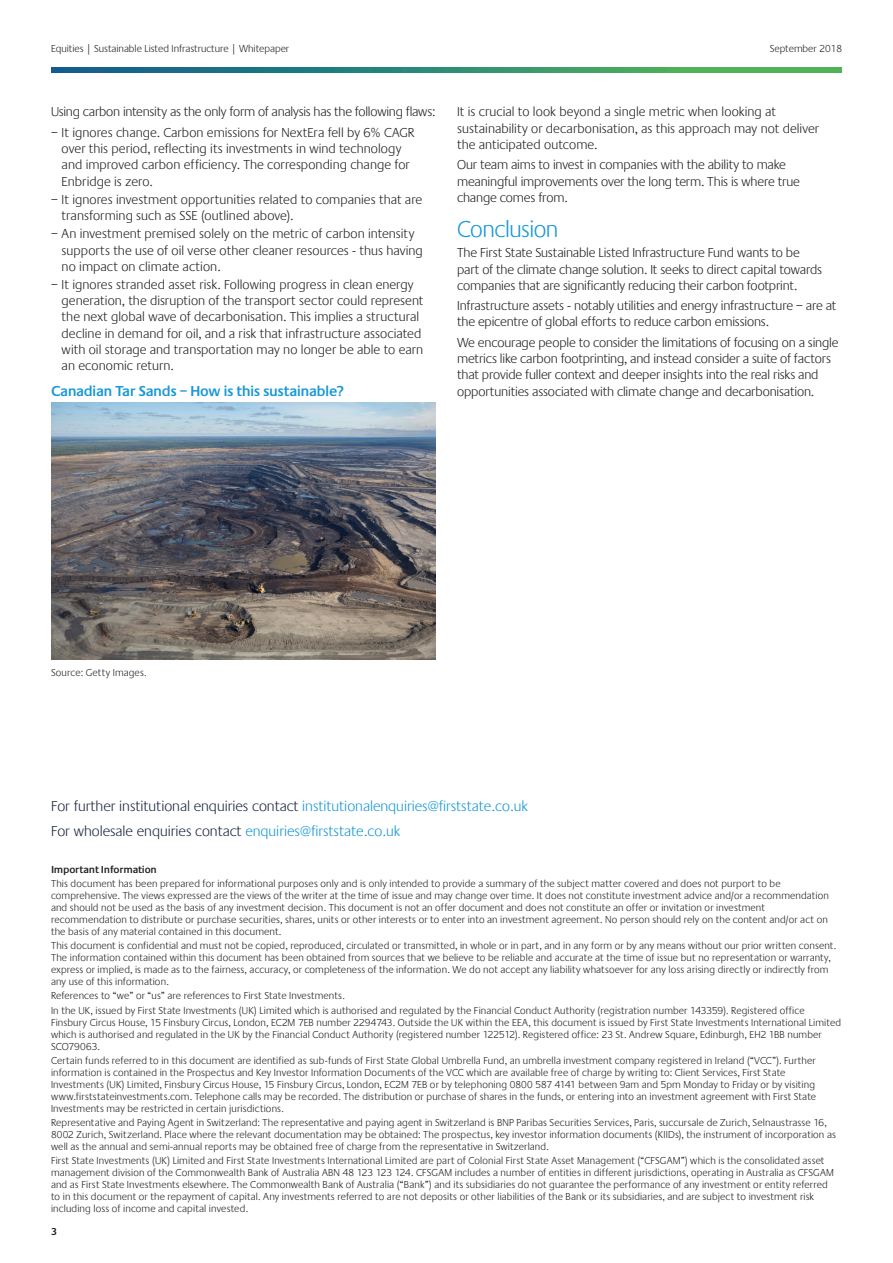
<style>
.page{position:relative;width:893px;height:1263px;background:#fff}
.page>*{position:absolute;margin:0;border:0;box-sizing:border-box;transform-origin:0 0}
.Heading_1{font:300 24px "Praxis EF";letter-spacing:-.015em;color:#1898d6}
.Contact{font:300 15px "Praxis EF";color:#1e2844}
.Chart_Title_No_Rule{font:600 15px "Praxis EF";letter-spacing:-.035em;color:#1898d6}
.Body_Text{font:300 13.5px/16.2px "Praxis EF";color:#231f20}
.Disclaimer_text{font:300 10.5px/12px "Praxis EF";letter-spacing:.015em;color:#231f20}
.Disclaimer_Title{font:600 10.5px "Praxis EF";letter-spacing:-.02em;color:#231f20}
.Source{font:300 10.5px "Praxis EF";letter-spacing:.015em;color:#231f20}
.s1{color:#1898d6}
</style>
<div class="page">
<svg style="left:52px;top:68px;width:789px;height:4px;background:#308d71"></svg>
<img style="left:51px;top:403px;width:385px;height:256px">
<p class="Disclaimer_text" style="left:51px;top:42px;width:240px">Equities | Sustainable Listed Infrastructure | Whitepaper</p>
<p class="Disclaimer_text" style="left:770px;top:42px;width:74px">September 2018</p>
<p class="Body_Text" style="left:51px;top:104px;width:386px">Using carbon intensity as the only form of analysis has the following flaws:</p>
<p class="Body_Text" style="left:62px;top:125px;width:354px;text-indent:-11px">– It ignores change. Carbon emissions for NextEra fell by 6% CAGR over this period, reflecting its investments in wind technology and improved carbon efficiency. The corresponding change for Enbridge is zero.</p>
<p class="Body_Text" style="left:62px;top:192px;width:362px;text-indent:-11px">– It ignores investment opportunities related to companies that are transforming such as SSE (outlined above).</p>
<p class="Body_Text" style="left:62px;top:226px;width:363px;text-indent:-11px">– An investment premised solely on the metric of carbon intensity supports the use of oil verse other cleaner resources - thus having no impact on climate action.</p>
<p class="Body_Text" style="left:62px;top:277px;width:363px;text-indent:-11px">– It ignores stranded asset risk. Following progress in clean energy generation, the disruption of the transport sector could represent the next global wave of decarbonisation. This implies a structural decline in demand for oil, and a risk that infrastructure associated with oil storage and transportation may no longer be able to earn an economic return.</p>
<p class="Chart_Title_No_Rule" style="left:51px;top:382px;width:294px">Canadian Tar Sands – How is this sustainable?</p>
<p class="Body_Text" style="left:457px;top:104px;width:364px">It is crucial to look beyond a single metric when looking at sustainability or decarbonisation, as this approach may not deliver the anticipated outcome.</p>
<p class="Body_Text" style="left:457px;top:157px;width:344px">Our team aims to invest in companies with the ability to make meaningful improvements over the long term. This is where true change comes from.</p>
<p class="Heading_1" style="left:457px;top:216px;width:103px">Conclusion</p>
<p class="Body_Text" style="left:457px;top:245px;width:366px">The First State Sustainable Listed Infrastructure Fund wants to be part of the climate change solution. It seeks to direct capital towards companies that are significantly reducing their carbon footprint.</p>
<p class="Body_Text" style="left:457px;top:298px;width:381px">Infrastructure assets - notably utilities and energy infrastructure – are at the epicentre of global efforts to reduce carbon emissions.</p>
<p class="Body_Text" style="left:457px;top:335px;width:383px">We encourage people to consider the limitations of focusing on a single metrics like carbon footprinting, and instead consider a suite of factors that provide fuller context and deeper insights into the real risks and opportunities associated with climate change and decarbonisation.</p>
<p class="Source" style="left:51px;top:666px;width:97px">Source: Getty Images.</p>
<p class="Contact" style="left:51px;top:798px;width:478px">For further institutional enquiries contact <span class="s1">institutionalenquiries@firststate.co.uk</span></p>
<p class="Contact" style="left:51px;top:823px;width:351px">For wholesale enquiries contact <span class="s1">enquiries@firststate.co.uk</span></p>
<p class="Disclaimer_Title" style="left:51px;top:864px;width:107px">Important Information</p>
<p class="Disclaimer_text" style="left:51px;top:878px;width:779px">This document has been prepared for informational purposes only and is only intended to provide a summary of the subject matter covered and does not purport to be comprehensive. The views expressed are the views of the writer at the time of issue and may change over time. It does not constitute investment advice and/or a recommendation and should not be used as the basis of any investment decision. This document is not an offer document and does not constitute an offer or invitation or investment recommendation to distribute or purchase securities, shares, units or other interests or to enter into an investment agreement. No person should rely on the content and/or act on the basis of any material contained in this document.</p>
<p class="Disclaimer_text" style="left:51px;top:940px;width:787px">This document is confidential and must not be copied, reproduced, circulated or transmitted, in whole or in part, and in any form or by any means without our prior written consent.<br>The information contained within this document has been obtained from sources that we believe to be reliable and accurate at the time of issue but no representation or warranty, express or implied, is made as to the fairness, accuracy, or completeness of the information. We do not accept any liability whatsoever for any loss arising directly or indirectly from any use of this information.</p>
<p class="Disclaimer_text" style="left:51px;top:990px;width:295px">References to “we” or “us” are references to First State Investments.</p>
<p class="Disclaimer_text" style="left:51px;top:1004px;width:792px">In the UK, issued by First State Investments (UK) Limited which is authorised and regulated by the Financial Conduct Authority (registration number 143359). Registered office Finsbury Circus House, 15 Finsbury Circus, London, EC2M 7EB number 2294743. Outside the UK within the EEA, this document is issued by First State Investments International Limited which is authorised and regulated in the UK by the Financial Conduct Authority (registered number 122512). Registered office: 23 St. Andrew Square, Edinburgh, EH2 1BB number SCO79063.</p>
<p class="Disclaimer_text" style="left:51px;top:1054px;width:766px">Certain funds referred to in this document are identified as sub-funds of First State Global Umbrella Fund, an umbrella investment company registered in Ireland (“VCC”). Further information is contained in the Prospectus and Key Investor Information Documents of the VCC which are available free of charge by writing to: Client Services, First State Investments (UK) Limited, Finsbury Circus House, 15 Finsbury Circus, London, EC2M 7EB or by telephoning 0800 587 4141 between 9am and 5pm Monday to Friday or by visiting www.firststateinvestments.com. Telephone calls may be recorded. The distribution or purchase of shares in the funds, or entering into an investment agreement with First State Investments may be restricted in certain jurisdictions.</p>
<p class="Disclaimer_text" style="left:51px;top:1116px;width:786px">Representative and Paying Agent in Switzerland: The representative and paying agent in Switzerland is BNP Paribas Securities Services, Paris, succursale de Zurich, Selnaustrasse 16,<br>8002 Zurich, Switzerland. Place where the relevant documentation may be obtained: The prospectus, key investor information documents (KIIDs), the instrument of incorporation as well as the annual and semi-annual reports may be obtained free of charge from the representative in Switzerland.</p>
<p class="Disclaimer_text" style="left:51px;top:1155px;width:784px">First State Investments (UK) Limited and First State Investments International Limited are part of Colonial First State Asset Management (“CFSGAM”) which is the consolidated asset management division of the Commonwealth Bank of Australia ABN 48 123 123 124. CFSGAM includes a number of entities in different jurisdictions, operating in Australia as CFSGAM and as First State Investments elsewhere. The Commonwealth Bank of Australia (“Bank”) and its subsidiaries do not guarantee the performance of any investment or entity referred to in this document or the repayment of capital. Any investments referred to are not deposits or other liabilities of the Bank or its subsidiaries, and are subject to investment risk including loss of income and capital invested.</p>
<p class="Disclaimer_Title" style="left:51px;top:1226px;width:7px">3</p>
</div>
